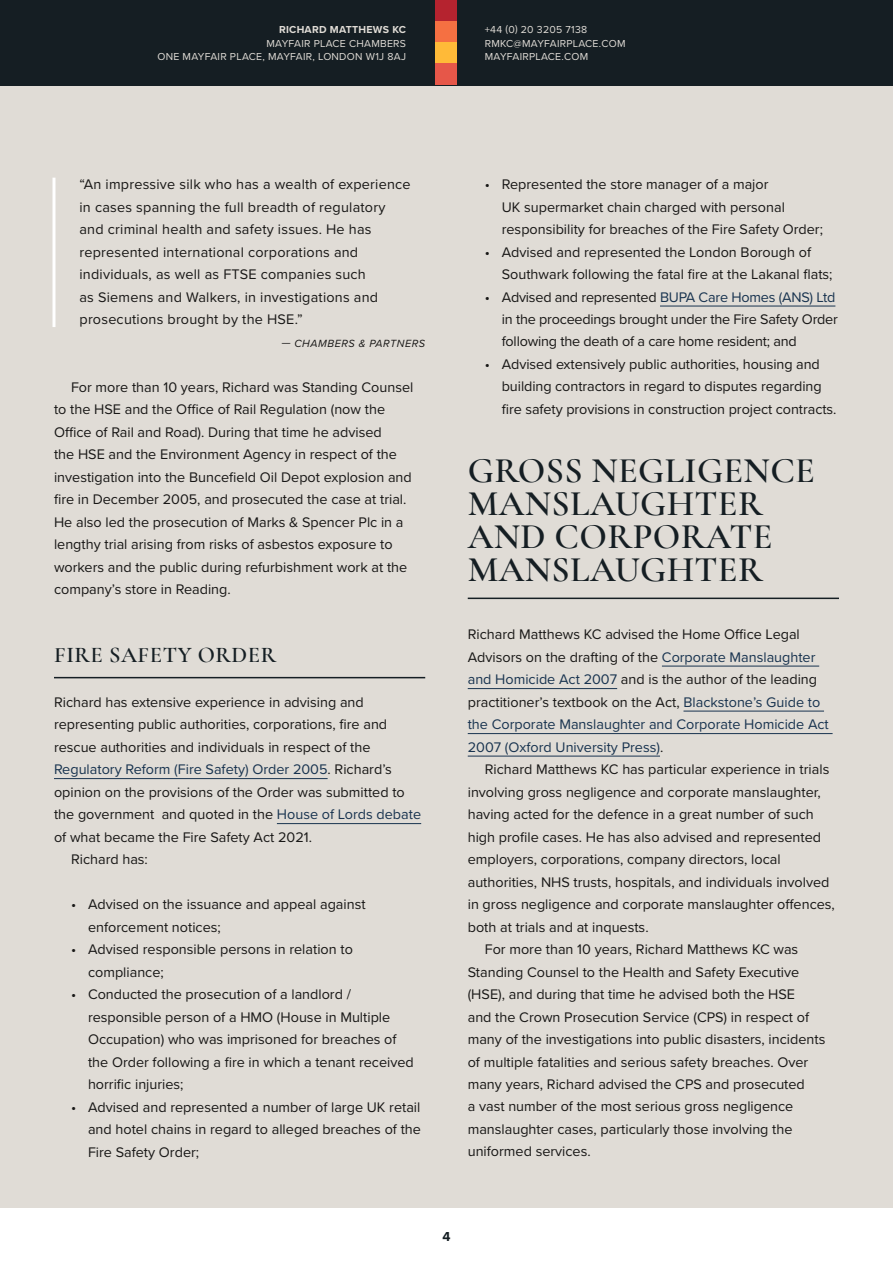
<style>
.page{position:relative;width:893px;height:1263px;background:#fff}
.page>*{position:absolute;margin:0;border:0;box-sizing:border-box;transform-origin:0 0}
.t1{font:600 36px/33px "Cormorant Garamond";letter-spacing:.01em;color:#151e23}
.t2{font:600 22.5px "Cormorant Garamond";letter-spacing:.025em;color:#151e23}
.t3{font:14.4px/22.5px "Proxima Nova";color:#181716}
.t4{font:14.4px/22.5px "Proxima Nova";color:#18334f}
.t5{font:700 13.5px "Proxima Nova";color:#151e23}
.t6{font:italic 10.8px "Proxima Nova";letter-spacing:.05em;color:#181716}
.t7{font:10.5px/13.5px "Proxima Nova";letter-spacing:.025em;color:#e0dcd6;text-align:right}
.t8{font:700 10.5px "Proxima Nova";letter-spacing:.025em;color:#e0dcd6}
.s1{color:#181716}
.s2{color:#18334f}
</style>
<div class="page">
<div style="left:0;top:85px;width:893px;height:1178px;background:#e0dcd6"></div>
<hr style="left:52px;top:178px;width:4px;height:149px;background:#f7f6f4">
<hr style="left:54px;top:677px;width:371px;height:1px;background:#151e23">
<hr style="left:54px;top:778px;width:274px;height:1px;background:#18334f">
<hr style="left:277px;top:823px;width:144px;height:1px;background:#18334f">
<hr style="left:660px;top:306px;width:175px;height:1px;background:#18334f">
<hr style="left:468px;top:598px;width:371px;height:1px;background:#151e23">
<hr style="left:662px;top:666px;width:157px;height:1px;background:#18334f">
<hr style="left:468px;top:688px;width:149px;height:1px;background:#18334f">
<hr style="left:683px;top:711px;width:141px;height:1px;background:#18334f">
<hr style="left:468px;top:733px;width:365px;height:1px;background:#18334f">
<hr style="left:468px;top:756px;width:192px;height:1px;background:#18334f">
<div style="left:0;top:0;width:893px;height:85px;background:#151e23"></div>
<div style="left:0;top:1209px;width:893px;height:54px;background:#fff"></div>
<div style="left:436px;top:0;width:21px;height:21px;background:#b5232f"></div>
<div style="left:436px;top:21px;width:21px;height:22px;background:#f57042"></div>
<div style="left:436px;top:43px;width:21px;height:21px;background:#ffba38"></div>
<div style="left:436px;top:64px;width:21px;height:21px;background:#e65749"></div>
<p class="t8" style="left:279px;top:22px;width:129px">RICHARD MATTHEWS KC</p>
<p class="t7" style="left:157px;top:36px;width:250px">MAYFAIR PLACE CHAMBERS<br>ONE MAYFAIR PLACE, MAYFAIR, LONDON W1J 8AJ</p>
<p class="t7" style="left:485px;top:22px;width:142px;text-align:left">+44 (0) 20 3205 7138<br>RMKC@MAYFAIRPLACE.COM<br>MAYFAIRPLACE.COM</p>
<p class="t3" style="left:80px;top:172px;width:333px">“An impressive silk who has a wealth of experience in cases spanning the full breadth of regulatory and criminal health and safety issues. He has represented international corporations and individuals, as well as FTSE companies such<br>as Siemens and Walkers, in investigations and prosecutions brought by the HSE.”</p>
<p class="t6" style="left:282px;top:335px;width:145px">— CHAMBERS &amp; PARTNERS</p>
<p class="t3" style="left:54px;top:375px;width:361px;text-indent:17px">For more than 10 years, Richard was Standing Counsel to the HSE and the Office of Rail Regulation (now the Office of Rail and Road). During that time he advised<br>the HSE and the Environment Agency in respect of the investigation into the Buncefield Oil Depot explosion and fire in December 2005, and prosecuted the case at trial.<br>He also led the prosecution of Marks &amp; Spencer Plc in a lengthy trial arising from risks of asbestos exposure to workers and the public during refurbishment work at the company’s store in Reading.</p>
<h2 class="t2" style="left:54px;top:640px;width:224px">FIRE SAFETY ORDER</h2>
<p class="t3" style="left:54px;top:690px;width:311px">Richard has extensive experience in advising and</p>
<p class="t3" style="left:54px;top:712px;width:335px">representing public authorities, corporations, fire and</p>
<p class="t3" style="left:54px;top:735px;width:318px">rescue authorities and individuals in respect of the</p>
<p class="t4" style="left:54px;top:757px;width:339px">Regulatory Reform (Fire Safety) Order 2005<span class="s1">. Richard’s</span></p>
<p class="t3" style="left:54px;top:780px;width:352px">opinion on the provisions of the Order was submitted to</p>
<p class="t3" style="left:54px;top:802px;width:369px">the government and quoted in the <span class="s2">House of Lords debate</span></p>
<p class="t3" style="left:54px;top:825px;width:260px">of what became the Fire Safety Act 2021.</p>
<p class="t3" style="left:71px;top:847px;width:78px">Richard has:</p>
<p class="t3" style="left:88px;top:892px;width:279px;text-indent:-17px">• Advised on the issuance and appeal against enforcement notices;</p>
<p class="t3" style="left:88px;top:937px;width:266px;text-indent:-17px">• Advised responsible persons in relation to compliance;</p>
<p class="t3" style="left:88px;top:982px;width:327px;text-indent:-17px">• Conducted the prosecution of a landlord / responsible person of a HMO (House in Multiple Occupation) who was imprisoned for breaches of the Order following a fire in which a tenant received horrific injuries;</p>
<p class="t3" style="left:88px;top:1095px;width:334px;text-align:justify;text-indent:-17px">• Advised and represented a number of large UK retail and hotel chains in regard to alleged breaches of the Fire Safety Order;</p>
<p class="t3" style="left:502px;top:172px;width:323px;text-indent:-17px">• Represented the store manager of a major<br>UK supermarket chain charged with personal responsibility for breaches of the Fire Safety Order;</p>
<p class="t3" style="left:502px;top:240px;width:332px;text-indent:-17px">• Advised and represented the London Borough of<br>Southwark following the fatal fire at the Lakanal flats;</p>
<p class="t3" style="left:502px;top:285px;width:338px;text-indent:-17px">• Advised and represented <span class="s2">BUPA Care Homes (ANS) Ltd </span>in the proceedings brought under the Fire Safety Order following the death of a care home resident; and</p>
<p class="t3" style="left:502px;top:352px;width:336px;text-indent:-17px">• Advised extensively public authorities, housing and building contractors in regard to disputes regarding fire safety provisions in construction project contracts.</p>
<h1 class="t1" style="left:468px;top:453px;width:349px">GROSS NEGLIGENCE<br>MANSLAUGHTER<br>AND CORPORATE<br>MANSLAUGHTER</h1>
<p class="t4" style="left:468px;top:622px;width:363px"><span class="s1">Richard Matthews KC advised the Home Office Legal Advisors on the drafting of the</span> Corporate Manslaughter and Homicide Act 2007 <span class="s1">and is the author of the leading practitioner’s textbook on the Act,</span> Blackstone’s Guide to the Corporate Manslaughter and Corporate Homicide Act 2007 (Oxford University Press)<span class="s1">.</span></p>
<p class="t3" style="left:485px;top:757px;width:346px">Richard Matthews KC has particular experience in trials</p>
<p class="t3" style="left:468px;top:780px;width:354px">involving gross negligence and corporate manslaughter,</p>
<p class="t3" style="left:468px;top:802px;width:347px">having acted for the defence in a great number of such</p>
<p class="t3" style="left:468px;top:825px;width:355px">high profile cases. He has also advised and represented</p>
<p class="t3" style="left:468px;top:847px;width:314px">employers, corporations, company directors, local</p>
<p class="t3" style="left:468px;top:870px;width:363px">authorities, NHS trusts, hospitals, and individuals involved</p>
<p class="t3" style="left:468px;top:892px;width:369px">in gross negligence and corporate manslaughter offences,</p>
<p class="t3" style="left:468px;top:915px;width:182px">both at trials and at inquests.</p>
<p class="t3" style="left:485px;top:937px;width:315px">For more than 10 years, Richard Matthews KC was</p>
<p class="t3" style="left:468px;top:960px;width:333px">Standing Counsel to the Health and Safety Executive</p>
<p class="t3" style="left:468px;top:982px;width:329px">(HSE), and during that time he advised both the HSE</p>
<p class="t3" style="left:468px;top:1005px;width:343px">and the Crown Prosecution Service (CPS) in respect of</p>
<p class="t3" style="left:468px;top:1027px;width:359px">many of the investigations into public disasters, incidents</p>
<p class="t3" style="left:468px;top:1050px;width:342px">of multiple fatalities and serious safety breaches. Over</p>
<p class="t3" style="left:468px;top:1072px;width:339px">many years, Richard advised the CPS and prosecuted</p>
<p class="t3" style="left:468px;top:1095px;width:327px">a vast number of the most serious gross negligence</p>
<p class="t3" style="left:468px;top:1117px;width:326px">manslaughter cases, particularly those involving the</p>
<p class="t3" style="left:468px;top:1140px;width:125px">uniformed services.</p>
<p class="t5" style="left:442px;top:1227px;width:10px">4</p>
</div>
